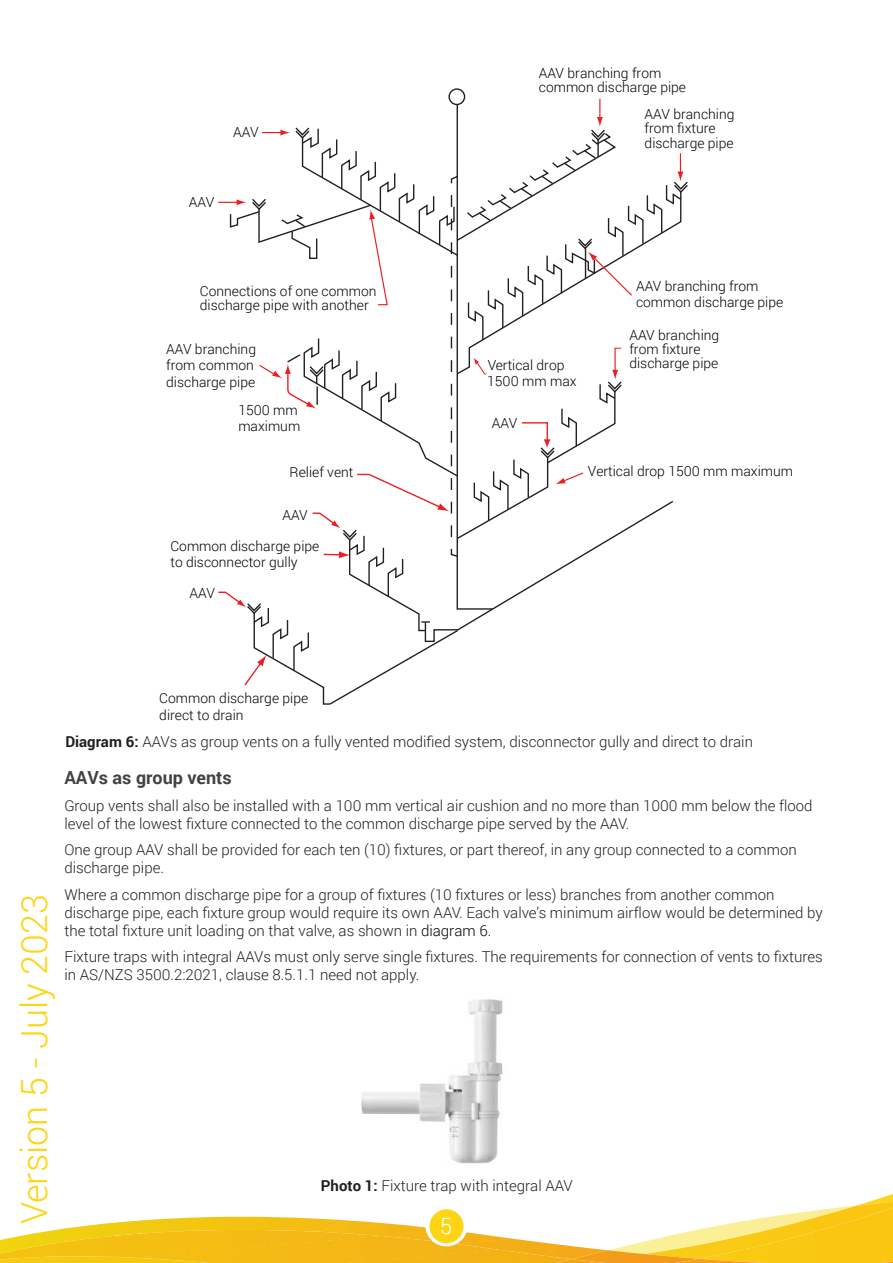
<style>
.page{position:relative;width:893px;height:1263px;background:#fff}
.page>*{position:absolute;margin:0;border:0;box-sizing:border-box;transform-origin:0 0}
.t1{font:300 36px "Roboto";color:#fed514}
.Body_Text_10pt{font:300 22.5px "Roboto";color:#fff}
.Body_Text_10pt-2{font:700 18px "Roboto";color:#434142}
.Body_Text_10pt-3{font:300 15px/18px "Roboto";color:#231f20}
.H1_-_Main_Heading{font:300 15px "Roboto";color:#231f20}
.t2{font:300 13.8px/14.1px "Roboto";color:#000}
.s1{font-weight:700}
.s2{color:#040503}
</style>
<div class="page">
<img style="left:499px;top:1238px;width:97px;height:11px">
<img style="left:393px;top:1224px;width:121px;height:20px">
<img style="left:56px;top:1217px;width:337px;height:19px">
<img style="left:499px;top:1249px;width:109px;height:14px">
<div style="left:290px;top:1236px;width:209px;height:27px;background:#f4b516"></div>
<img style="left:0;top:1230px;width:383px;height:31px">
<img style="left:0;top:1256px;width:290px;height:7px">
<img style="left:608px;top:1200px;width:285px;height:59px">
<img style="left:518px;top:1259px;width:180px;height:4px">
<img style="left:698px;top:1201px;width:195px;height:62px">
<div style="left:425px;top:1204px;width:43px;height:42px;background:#fff;border-radius:50%"></div>
<div style="left:429px;top:1209px;width:34px;height:34px;background:#fed514;border-radius:50%"></div>
<div style="left:448px;top:88px;width:17px;height:17px;border:1px solid #231f20;border-radius:50%"></div>
<svg style="left:218px;top:99px;width:470px;height:606px"></svg>
<img style="left:361px;top:999px;width:142px;height:165px">
<p class="t2" style="left:233px;top:124px;width:27px">AAV</p>
<p class="t2" style="left:189px;top:195px;width:27px">AAV</p>
<p class="t2" style="left:200px;top:284px;width:178px">Connections of one common discharge pipe with another</p>
<p class="t2" style="left:539px;top:65px;width:149px">AAV branching from common discharge pipe</p>
<p class="t2" style="left:645px;top:107px;width:91px">AAV branching from fixture discharge pipe</p>
<p class="t2" style="left:636px;top:278px;width:149px;line-height:15.8px">AAV branching from common discharge pipe</p>
<p class="t2" style="left:629px;top:327px;width:91px">AAV branching from fixture discharge pipe</p>
<p class="t2" style="left:166px;top:340px;width:91px;line-height:16.6px">AAV branching from common discharge pipe</p>
<p class="t2" style="left:238px;top:401px;width:63px;line-height:16.6px">1500 mm maximum</p>
<p class="t2" style="left:290px;top:465px;width:65px">Relief vent</p>
<p class="t2" style="left:588px;top:463px;width:207px">Vertical drop 1500 mm maximum</p>
<p class="t2" style="left:487px;top:357px;width:91px;line-height:15.8px">Vertical drop<br>1500 mm max</p>
<p class="t2" style="left:492px;top:416px;width:27px">AAV</p>
<p class="t2" style="left:282px;top:507px;width:27px">AAV</p>
<p class="t2" style="left:170px;top:537px;width:150px;line-height:16.6px">Common discharge pipe to disconnector gully</p>
<p class="t2" style="left:190px;top:585px;width:27px">AAV</p>
<p class="t1" style="left:9px;top:1224px;width:332px;rotate:-90deg">Version 5 - July 2023</p>
<p class="t2" style="left:159px;top:689px;width:150px;line-height:16.6px">Common discharge pipe direct to drain</p>
<h1 class="H1_-_Main_Heading" style="left:65px;top:731px;width:689px"><span class="s1">Diagram 6:</span> AAVs as group vents on a fully vented modified system, disconnector gully and direct to drain</h1>
<p class="Body_Text_10pt-2" style="left:64px;top:765px;width:169px">AAVs as group vents</p>
<p class="Body_Text_10pt-3" style="left:64px;top:796px;width:750px">Group vents shall also be installed with a 100 mm vertical air cushion and no more than 1000 mm below the flood level of the lowest fixture connected to the common discharge pipe served by the AAV.</p>
<p class="Body_Text_10pt-3" style="left:64px;top:840px;width:734px">One group AAV shall be provided for each ten (10) fixtures, or part thereof, in any group connected to a common discharge pipe.</p>
<p class="Body_Text_10pt-3" style="left:64px;top:885px;width:760px">Where a common discharge pipe for a group of fixtures (10 fixtures or less) branches from another common discharge pipe, each fixture group would require its own AAV. Each valve’s minimum airflow would be determined by the total fixture unit loading on that valve, as shown in <span class="s2">diagram 6.</span></p>
<p class="Body_Text_10pt-3" style="left:64px;top:947px;width:760px">Fixture traps with integral AAVs must only serve single fixtures. The requirements for connection of vents to fixtures in AS/NZS 3500.2:2021, clause 8.5.1.1 need not apply.</p>
<p class="Body_Text_10pt-3" style="left:321px;top:1176px;width:254px"><span class="s1">Photo 1:</span> Fixture trap with integral AAV</p>
<p class="Body_Text_10pt" style="left:440px;top:1211px;width:14px">5</p>
</div>
